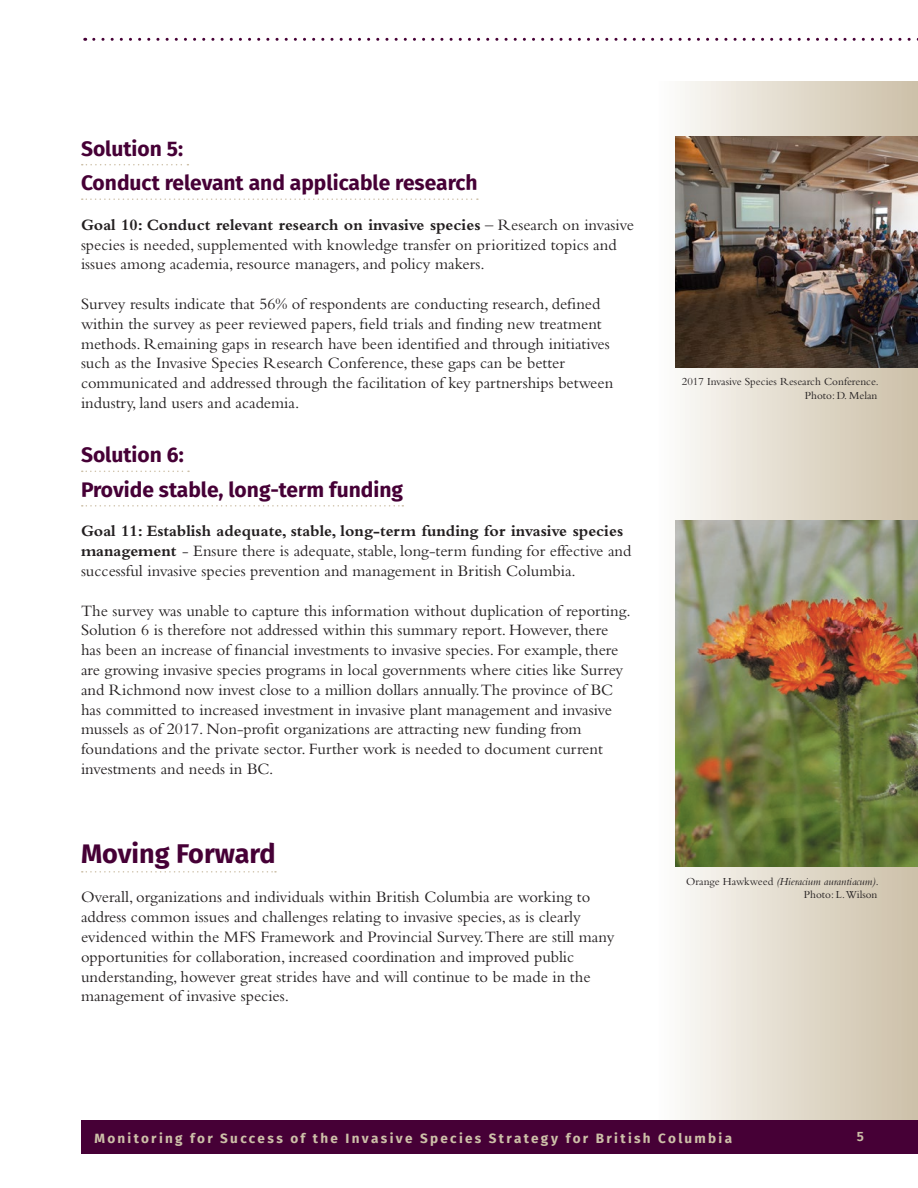
<style>
.page{position:relative;width:918px;height:1188px;background:#fff}
.page>*{position:absolute;margin:0;border:0;box-sizing:border-box;transform-origin:0 0}
.t1{font:700 27px "Fira Sans";color:#460036}
.t2{font:700 21px/34.5px "Fira Sans";color:#460036}
.t3{font:16.5px/19.8px "Bembo";color:#231f20}
.t4{font:700 13.5px "Fira Sans";letter-spacing:.17em;color:#cdc0a8}
.t5{font:600 13.5px "Fira Sans";color:#cdc0a8}
.t6{font:11.25px/13.5px "Bembo";color:#231f20;text-align:right}
.s1{font-weight:700}
.s2{font-style:italic}
</style>
<div class="page">
<div style="left:656px;top:81px;width:262px;height:1049px;background:linear-gradient(to right,#fdfcfa,#cbbea6)"></div>
<div style="left:81px;top:1120px;width:837px;height:34px;background:#460036"></div>
<svg style="left:94px;top:38px;width:824px;height:3px"></svg>
<svg style="left:82px;top:164px;width:106px;height:1px"></svg>
<svg style="left:82px;top:198px;width:396px;height:2px"></svg>
<svg style="left:82px;top:471px;width:107px;height:1px"></svg>
<svg style="left:82px;top:505px;width:321px;height:2px"></svg>
<svg style="left:82px;top:871px;width:194px;height:2px"></svg>
<img style="left:675px;top:136px;width:243px;height:231px">
<img style="left:675px;top:521px;width:243px;height:345px">
<p class="t2" style="left:81px;top:130px;width:398px">Solution 5:<br>Conduct relevant and applicable research</p>
<p class="t3" style="left:81px;top:214px;width:554px"><span class="s1">Goal 10: Conduct relevant research on invasive species</span> – Research on invasive species is needed, supplemented with knowledge transfer on prioritized topics and issues among academia, resource managers, and policy makers.</p>
<p class="t3" style="left:81px;top:294px;width:534px">Survey results indicate that 56% of respondents are conducting research, defined within the survey as peer reviewed papers, field trials and finding new treatment methods. Remaining gaps in research have been identified and through initiatives such as the Invasive Species Research Conference, these gaps can be better communicated and addressed through the facilitation of key partnerships between industry, land users and academia.</p>
<p class="t2" style="left:81px;top:436px;width:324px">Solution 6:<br>Provide stable, long-term funding</p>
<p class="t3" style="left:81px;top:521px;width:552px"><span class="s1">Goal 11: Establish adequate, stable, long-term funding for invasive species management</span> - Ensure there is adequate, stable, long-term funding for effective and successful invasive species prevention and management in British Columbia.</p>
<p class="t3" style="left:81px;top:600px;width:551px">The survey was unable to capture this information without duplication of reporting.<br>Solution 6 is therefore not addressed within this summary report. However, there has been an increase of financial investments to invasive species. For example, there are growing invasive species programs in local governments where cities like Surrey and Richmond now invest close to a million dollars annually.The province of BC has committed to increased investment in invasive plant management and invasive mussels as of 2017. Non-profit organizations are attracting new funding from foundations and the private sector. Further work is needed to document current investments and needs in BC.</p>
<h1 class="t1" style="left:81px;top:831px;width:196px">Moving Forward</h1>
<p class="t3" style="left:81px;top:887px;width:535px">Overall, organizations and individuals within British Columbia are working to address common issues and challenges relating to invasive species, as is clearly evidenced within the MFS Framework and Provincial Survey.There are still many opportunities for collaboration, increased coordination and improved public understanding, however great strides have and will continue to be made in the management of invasive species.</p>
<p class="t6" style="left:682px;top:375px;width:198px">2017 Invasive Species Research Conference.<br>Photo: D. Melan</p>
<p class="t6" style="left:686px;top:874px;width:194px">Orange Hawkweed <span class="s2">(Hieracium aurantiacum)</span>.<br>Photo: L.Wilson</p>
<p class="t4" style="left:94px;top:1127px;width:639px">Monitoring for Success of the Invasive Species Strategy for British Columbia</p>
<p class="t5" style="left:857px;top:1126px;width:9px">5</p>
</div>
